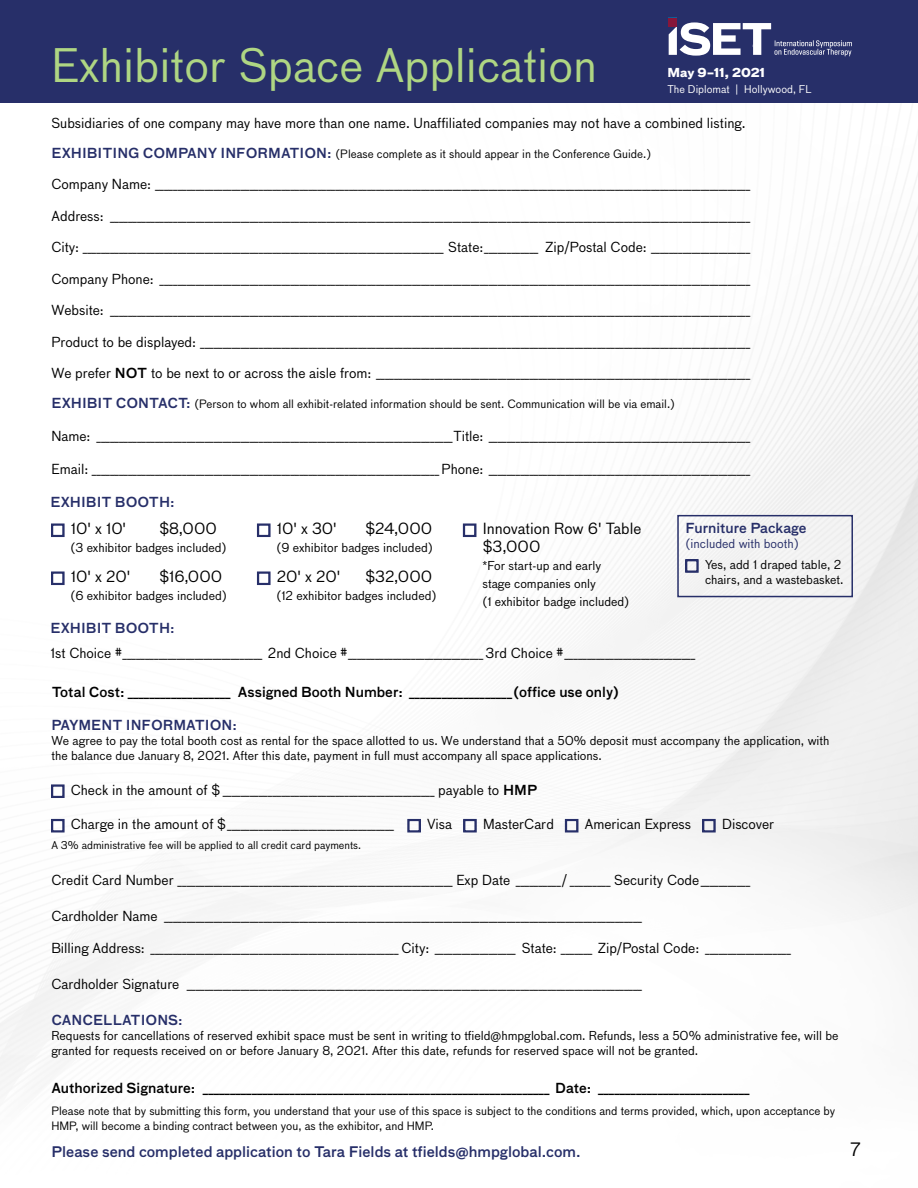
<style>
.page{position:relative;width:918px;height:1188px;background:#fff}
.page>*{position:absolute;margin:0;border:0;box-sizing:border-box;transform-origin:0 0}
.t1{font:45px "Bau LF";color:#afd683}
.t2{font:18px "Bau LF";color:#000}
.t3{font:15px/18px "Bau LF";color:#000}
.t4{font:500 14.25px "Bau LF";color:#272f69}
.t5{font:13.5px "Bau LF";color:#000}
.t6{font:500 13.5px "Bau LF";color:#000}
.t7{font:500 13.5px "Bau LF";color:#272f69}
.t8{font:12px/15px "Bau LF";color:#000}
.t9{font:12px "Bau LF";color:#272f69}
.t10{font:700 12px "Bau LF";color:#fff}
.t11{font:11.25px/15px "Bau LF";color:#000}
.t12{font:10.5px "Bau LF";color:#000}
.t13{font:10.5px "Bau LF";color:#fff}
.s1{font-weight:500;font-size:13.5px;color:#272f69}
.s2{font-weight:500}
</style>
<div class="page">
<div style="left:677px;top:515px;width:176px;height:82px;border:2px solid #272f69"></div>
<div style="left:0;top:0;width:918px;height:103px;background:#272f69"></div>
<svg style="left:669px;top:18px;width:183px;height:38px"></svg>
<svg style="left:686px;top:560px;width:12px;height:12px"></svg>
<svg style="left:703px;top:820px;width:12px;height:12px"></svg>
<h1 class="t1" style="left:51px;top:39px;width:547px">Exhibitor Space Application</h1>
<p class="t10" style="left:667px;top:64px;width:99px">May 9–11, 2021</p>
<p class="t13" style="left:667px;top:83px;width:146px">The Diplomat | Hollywood, FL</p>
<p class="t5" style="left:51px;top:115px;width:696px">Subsidiaries of one company may have more than one name. Unaffiliated companies may not have a combined listing.</p>
<p class="t11" style="left:51px;top:146px;width:601px"><span class="s1">EXHIBITING COMPANY INFORMATION:</span> (Please complete as it should appear in the Conference Guide.)</p>
<p class="t5" style="left:51px;top:176px;width:700px">Company Name: ____________________________________________________________________________________________________________________________________</p>
<p class="t5" style="left:51px;top:208px;width:700px">Address: ______________________________________________________________________________________________________________________________________________</p>
<p class="t5" style="left:51px;top:239px;width:700px">City: ________________________________________________________________________________ State:____________ Zip/Postal Code: ______________________</p>
<p class="t5" style="left:51px;top:271px;width:700px">Company Phone: ___________________________________________________________________________________________________________________________________</p>
<p class="t5" style="left:51px;top:302px;width:700px">Website: ______________________________________________________________________________________________________________________________________________</p>
<p class="t5" style="left:51px;top:334px;width:700px">Product to be displayed: __________________________________________________________________________________________________________________________</p>
<p class="t5" style="left:51px;top:365px;width:700px">We prefer <span class="s2">NOT</span> to be next to or across the aisle from: ___________________________________________________________________________________</p>
<p class="t11" style="left:51px;top:396px;width:625px"><span class="s1">EXHIBIT CONTACT:</span> (Person to whom all exhibit-related information should be sent. Communication will be via email.)</p>
<p class="t5" style="left:51px;top:428px;width:700px">Name: _______________________________________________________________________________Title: __________________________________________________________</p>
<p class="t5" style="left:51px;top:461px;width:700px">Email: _____________________________________________________________________________ Phone: __________________________________________________________</p>
<p class="t7" style="left:50px;top:494px;width:126px">EXHIBIT BOOTH:</p>
<p class="t3" style="left:71px;top:519px;width:57px">10' x 10'</p>
<p class="t3" style="left:159px;top:519px;width:59px">$8,000</p>
<p class="t8" style="left:71px;top:540px;width:158px">(3 exhibitor badges included)</p>
<p class="t3" style="left:71px;top:567px;width:61px">10' x 20'</p>
<p class="t3" style="left:159px;top:567px;width:64px">$16,000</p>
<p class="t8" style="left:71px;top:588px;width:158px">(6 exhibitor badges included)</p>
<p class="t3" style="left:277px;top:519px;width:61px">10' x 30'</p>
<p class="t3" style="left:365px;top:519px;width:68px">$24,000</p>
<p class="t8" style="left:277px;top:540px;width:158px">(9 exhibitor badges included)</p>
<p class="t3" style="left:277px;top:567px;width:65px">20' x 20'</p>
<p class="t3" style="left:365px;top:567px;width:68px">$32,000</p>
<p class="t8" style="left:277px;top:588px;width:162px">(12 exhibitor badges included)</p>
<p class="t3" style="left:483px;top:519px;width:160px">Innovation Row 6' Table $3,000</p>
<p class="t8" style="left:482px;top:556px;width:148px;line-height:18px">*For start-up and early stage companies only<br>(1 exhibitor badge included)</p>
<p class="t7" style="left:686px;top:520px;width:123px">Furniture Package</p>
<p class="t9" style="left:686px;top:537px;width:115px">(included with booth)</p>
<p class="t8" style="left:705px;top:558px;width:140px">Yes, add 1 draped table, 2 chairs, and a wastebasket.</p>
<p class="t7" style="left:50px;top:620px;width:126px">EXHIBIT BOOTH:</p>
<p class="t5" style="left:50px;top:645px;width:646px">1st Choice #_______________________________ 2nd Choice #______________________________ 3rd Choice #_____________________________</p>
<p class="t6" style="left:52px;top:684px;width:568px">Total Cost: ___________________ Assigned Booth Number: ___________________(office use only)</p>
<p class="t7" style="left:51px;top:717px;width:187px">PAYMENT INFORMATION:</p>
<p class="t8" style="left:51px;top:733px;width:780px">We agree to pay the total booth cost as rental for the space allotted to us. We understand that a 50% deposit must accompany the application, with the balance due January 8, 2021. After this date, payment in full must accompany all space applications.</p>
<p class="t5" style="left:71px;top:782px;width:468px">Check in the amount of $ _______________________________________________ payable to <span class="s2">HMP</span></p>
<p class="t5" style="left:71px;top:816px;width:325px">Charge in the amount of $_____________________________________</p>
<p class="t5" style="left:427px;top:816px;width:27px">Visa</p>
<p class="t5" style="left:483px;top:816px;width:72px">MasterCard</p>
<p class="t5" style="left:585px;top:816px;width:108px">American Express</p>
<p class="t5" style="left:722px;top:816px;width:54px">Discover</p>
<p class="t12" style="left:51px;top:839px;width:311px">A 3% administrative fee will be applied to all credit card payments.</p>
<p class="t5" style="left:51px;top:873px;width:700px">Credit Card Number _____________________________________________________________ Exp Date __________/ _________ Security Code___________</p>
<p class="t5" style="left:51px;top:909px;width:592px">Cardholder Name __________________________________________________________________________________________________________</p>
<p class="t5" style="left:51px;top:940px;width:741px">Billing Address: _______________________________________________________ City: __________________ State: _______ Zip/Postal Code: ___________________</p>
<p class="t5" style="left:51px;top:976px;width:592px">Cardholder Signature _____________________________________________________________________________________________________</p>
<p class="t7" style="left:51px;top:1012px;width:133px">CANCELLATIONS:</p>
<p class="t8" style="left:51px;top:1028px;width:789px">Requests for cancellations of reserved exhibit space must be sent in writing to tfield@hmpglobal.com. Refunds, less a 50% administrative fee, will be granted for requests received on or before January 8, 2021. After this date, refunds for reserved space will not be granted.</p>
<p class="t6" style="left:51px;top:1080px;width:700px">Authorized Signature: ________________________________________________________________ Date: ____________________________</p>
<p class="t11" style="left:51px;top:1103px;width:785px">Please note that by submitting this form, you understand that your use of this space is subject to the conditions and terms provided, which, upon acceptance by<br>HMP, will become a binding contract between you, as the exhibitor, and HMP.</p>
<p class="t4" style="left:51px;top:1144px;width:531px">Please send completed application to Tara Fields at tfields@hmpglobal.com.</p>
<h2 class="t2" style="left:850px;top:1139px;width:12px">7</h2>
</div>
